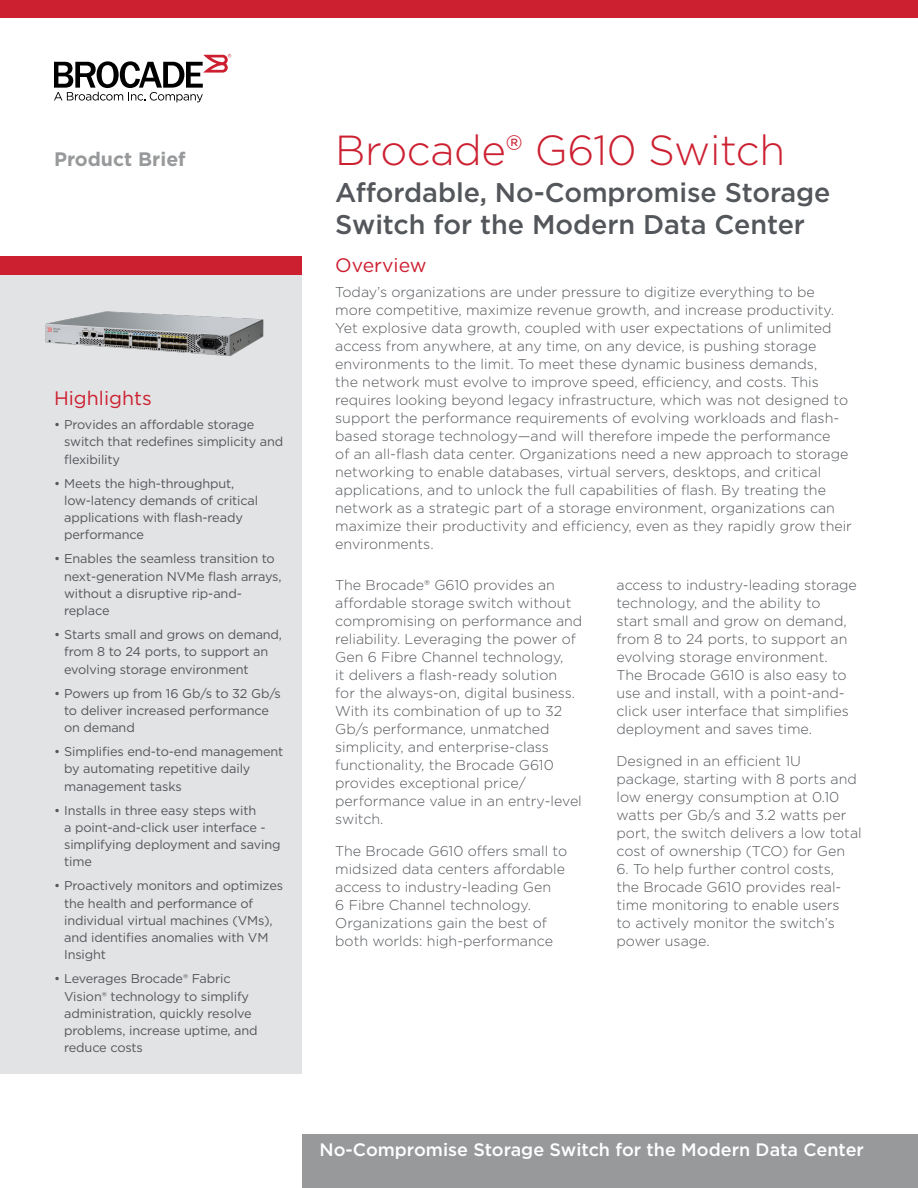
<style>
.page{position:relative;width:918px;height:1188px;background:#fff}
.page>*{position:absolute;margin:0;border:0;box-sizing:border-box;transform-origin:0 0}
.Cover_Main_Title{font:300 42px "Gotham";letter-spacing:-.01em;color:#cc2031}
.Cover_Main_Subtitle{font:500 27px/32.4px "Gotham";letter-spacing:-.005em;color:#53565a}
.Body_Head{font:19.5px "Gotham";color:#cc2031}
.t1{font:700 19.5px "Gotham";color:#97999b}
.t2{font:500 18px "Gotham";color:#fff}
.Body_Text{font:300 14.25px/18px "Gotham";color:#53565a}
.t3{font:12.75px/17.2px "Gotham";letter-spacing:-.01em;color:#53565a}
</style>
<div class="page">
<div style="left:0;top:0;width:918px;height:18px;background:#cc2031"></div>
<div style="left:302px;top:1134px;width:616px;height:54px;background:#97999b"></div>
<div style="left:0;top:256px;width:302px;height:818px;background:#e2e3e4"></div>
<div style="left:0;top:256px;width:302px;height:19px;background:#cc2031"></div>
<svg style="left:54px;top:54px;width:177px;height:48px"></svg>
<img style="left:45px;top:311px;width:219px;height:45px">
<h3 class="t1" style="left:54px;top:146px;width:133px">Product Brief</h3>
<p class="Body_Head" style="left:54px;top:386px;width:99px">Highlights</p>
<p class="t3" style="left:64px;top:416px;width:221px;text-indent:-10px">• Provides an affordable storage switch that redefines simplicity and flexibility</p>
<p class="t3" style="left:64px;top:474px;width:196px;text-indent:-10px">• Meets the high-throughput, low-latency demands of critical applications with flash-ready performance</p>
<p class="t3" style="left:64px;top:550px;width:219px;text-indent:-10px">• Enables the seamless transition to next-generation NVMe flash arrays, without a disruptive rip-and&shy;replace</p>
<p class="t3" style="left:64px;top:626px;width:219px;text-indent:-10px">• Starts small and grows on demand, from 8 to 24 ports, to support an evolving storage environment</p>
<p class="t3" style="left:64px;top:684px;width:218px;text-indent:-10px">• Powers up from 16 Gb/s to 32 Gb/s to deliver increased performance on demand</p>
<p class="t3" style="left:64px;top:743px;width:221px;text-indent:-10px">• Simplifies end-to-end management by automating repetitive daily management tasks</p>
<p class="t3" style="left:64px;top:801px;width:218px;text-indent:-10px">• Installs in three easy steps with<br>a point-and-click user interface - simplifying deployment and saving time</p>
<p class="t3" style="left:64px;top:877px;width:220px;text-indent:-10px">• Proactively monitors and optimizes the health and performance of individual virtual machines (VMs), and identifies anomalies with VM<br>Insight</p>
<p class="t3" style="left:64px;top:970px;width:195px;text-indent:-10px">• Leverages Brocade® Fabric<br>Vision® technology to simplify administration, quickly resolve problems, increase uptime, and reduce costs</p>
<p class="Cover_Main_Title" style="left:335px;top:124px;width:451px">Brocade® G610 Switch</p>
<p class="Cover_Main_Subtitle" style="left:335px;top:176px;width:497px">Affordable, No-Compromise Storage<br>Switch for the Modern Data Center</p>
<p class="Body_Head" style="left:335px;top:253px;width:93px">Overview</p>
<p class="Body_Text" style="left:335px;top:282px;width:518px">Today’s organizations are under pressure to digitize everything to be more competitive, maximize revenue growth, and increase productivity.<br>Yet explosive data growth, coupled with user expectations of unlimited access from anywhere, at any time, on any device, is pushing storage environments to the limit. To meet these dynamic business demands,<br>the network must evolve to improve speed, efficiency, and costs. This requires looking beyond legacy infrastructure, which was not designed to support the performance requirements of evolving workloads and flash&shy;based storage technology—and will therefore impede the performance<br>of an all-flash data center. Organizations need a new approach to storage networking to enable databases, virtual servers, desktops, and critical applications, and to unlock the full capabilities of flash. By treating the network as a strategic part of a storage environment, organizations can maximize their productivity and efficiency, even as they rapidly grow their environments.</p>
<p class="Body_Text" style="left:335px;top:576px;width:249px">The Brocade® G610 provides an affordable storage switch without compromising on performance and reliability. Leveraging the power of<br>Gen 6 Fibre Channel technology,<br>it delivers a flash-ready solution<br>for the always-on, digital business.<br>With its combination of up to 32<br>Gb/s performance, unmatched simplicity, and enterprise-class functionality, the Brocade G610 provides exceptional price/ performance value in an entry-level switch.</p>
<p class="Body_Text" style="left:335px;top:841px;width:233px">The Brocade G610 offers small to midsized data centers affordable access to industry-leading Gen<br>6 Fibre Channel technology.<br>Organizations gain the best of both worlds: high-performance</p>
<p class="Body_Text" style="left:616px;top:576px;width:242px">access to industry-leading storage technology, and the ability to<br>start small and grow on demand, from 8 to 24 ports, to support an evolving storage environment.<br>The Brocade G610 is also easy to use and install, with a point-and&shy;click user interface that simplifies deployment and saves time.</p>
<p class="Body_Text" style="left:616px;top:751px;width:247px">Designed in an efficient 1U package, starting with 8 ports and low energy consumption at 0.10 watts per Gb/s and 3.2 watts per port, the switch delivers a low total cost of ownership (TCO) for Gen</p>
<p class="Body_Text" style="left:616px;top:859px;width:226px">6. To help further control costs, the Brocade G610 provides real&shy;time monitoring to enable users to actively monitor the switch’s power usage.</p>
<p class="t2" style="left:320px;top:1138px;width:546px">No-Compromise Storage Switch for the Modern Data Center</p>
</div>
